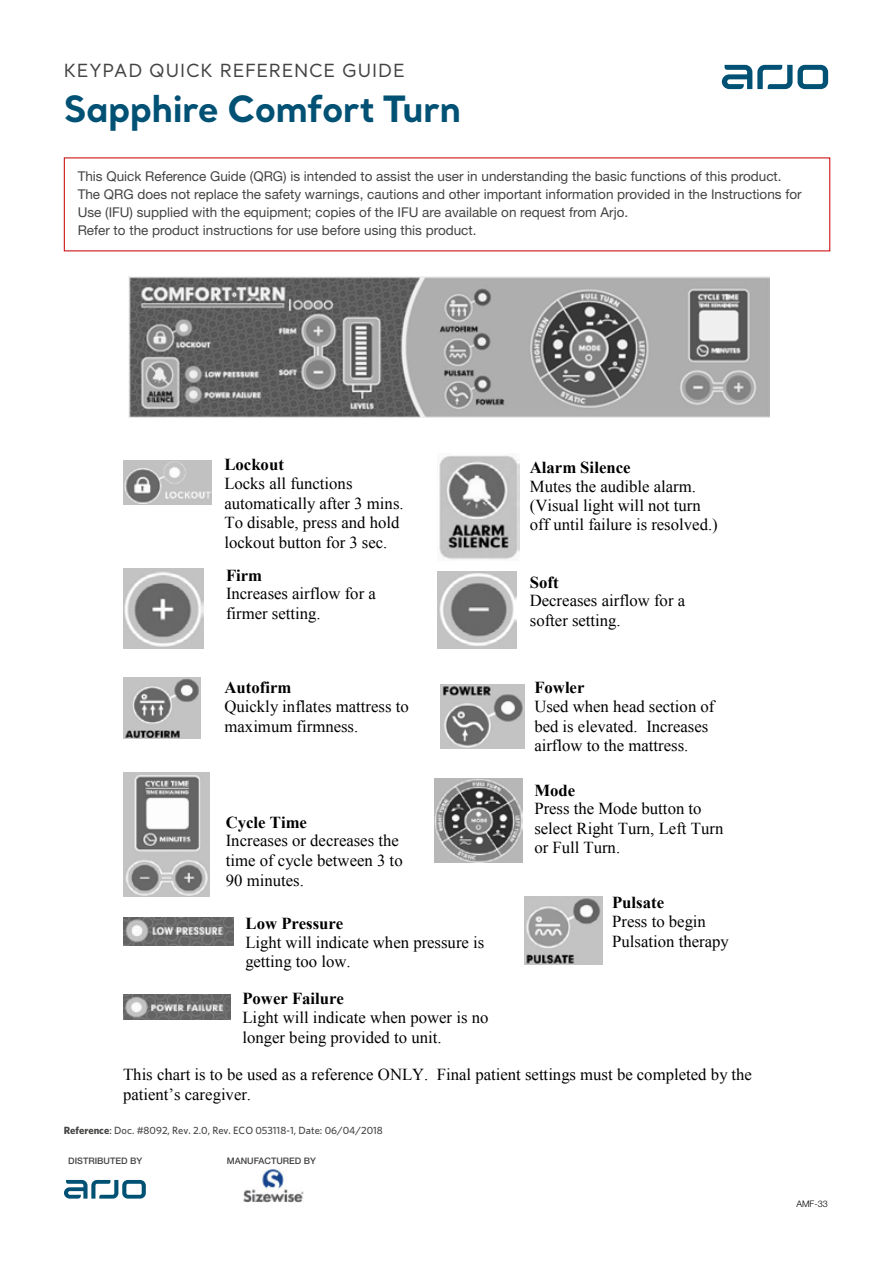
<style>
.page{position:relative;width:893px;height:1263px;background:#fff}
.page>*{position:absolute;margin:0;border:0;box-sizing:border-box;transform-origin:0 0}
.t1{font:700 36px "Santral";letter-spacing:-.015em;color:#015174}
.t2{font:18px "Santral";letter-spacing:.04em;color:#434342}
.t3{font:16.8px "Times New Roman";color:#000}
.t4{font:700 16.8px "Times New Roman";color:#000}
.t5{font:16.65px/19.5px "Times New Roman";color:#000}
.t6{font:700 16.65px "Times New Roman";color:#000}
.t7{font:13.5px/18px "Helvetica Neue LT Std";color:#434342}
.t8{font:500 10.5px "Whitney HTF";color:#434342}
.t9{font:500 9px "Helvetica Neue LT Std";color:#434342}
.t10{font:300 9px "Helvetica Neue LT Std";color:#000}
.s1{font-weight:700}
</style>
<div class="page">
<img style="left:128px;top:276px;width:641px;height:142px">
<img style="left:123px;top:773px;width:87px;height:123px">
<img style="left:440px;top:685px;width:84px;height:64px">
<img style="left:123px;top:678px;width:78px;height:61px">
<img style="left:439px;top:453px;width:81px;height:107px">
<img style="left:123px;top:461px;width:88px;height:44px">
<img style="left:437px;top:571px;width:80px;height:77px">
<img style="left:123px;top:569px;width:81px;height:79px">
<img style="left:123px;top:918px;width:111px;height:28px">
<img style="left:123px;top:994px;width:108px;height:26px">
<img style="left:434px;top:778px;width:89px;height:84px">
<img style="left:524px;top:896px;width:78px;height:68px">
<svg style="left:722px;top:65px;width:106px;height:24px"></svg>
<img style="left:243px;top:1168px;width:60px;height:34px">
<svg style="left:64px;top:1180px;width:82px;height:18px"></svg>
<p class="t2" style="left:64px;top:59px;width:343px">KEYPAD QUICK REFERENCE GUIDE</p>
<h1 class="t1" style="left:64px;top:84px;width:399px">Sapphire Comfort Turn</h1>
<p class="t7" style="left:78px;top:167px;width:725px">This Quick Reference Guide (QRG) is intended to assist the user in understanding the basic functions of this product.<br>The QRG does not replace the safety warnings, cautions and other important information provided in the Instructions for Use (IFU) supplied with the equipment; copies of the IFU are available on request from Arjo.<br>Refer to the product instructions for use before using this product.</p>
<p class="t6" style="left:224px;top:453px;width:61px">Lockout</p>
<p class="t5" style="left:224px;top:474px;width:181px">Locks all functions automatically after 3 mins.<br>To disable, press and hold lockout button for 3 sec.</p>
<p class="t6" style="left:226px;top:563px;width:38px">Firm</p>
<p class="t5" style="left:226px;top:584px;width:151px;line-height:20px">Increases airflow for a firmer setting.</p>
<p class="t6" style="left:225px;top:676px;width:68px">Autofirm</p>
<p class="t3" style="left:224px;top:695px;width:186px">Quickly inflates mattress to</p>
<p class="t5" style="left:224px;top:716px;width:135px">maximum firmness.</p>
<p class="t6" style="left:226px;top:810px;width:83px">Cycle Time</p>
<p class="t5" style="left:226px;top:831px;width:178px">Increases or decreases the time of cycle between 3 to<br>90 minutes.</p>
<p class="t6" style="left:245px;top:912px;width:99px">Low Pressure</p>
<p class="t3" style="left:245px;top:931px;width:240px">Light will indicate when pressure is</p>
<p class="t5" style="left:245px;top:951px;width:107px">getting too low.</p>
<p class="t6" style="left:242px;top:987px;width:103px">Power Failure</p>
<p class="t5" style="left:242px;top:1007px;width:247px;line-height:20px">Light will indicate when power is no longer being provided to unit.</p>
<p class="t4" style="left:530px;top:455px;width:102px">Alarm Silence</p>
<p class="t5" style="left:530px;top:476px;width:189px">Mutes the audible alarm. (Visual light will not turn off until failure is resolved.)</p>
<p class="t6" style="left:530px;top:570px;width:30px">Soft</p>
<p class="t5" style="left:530px;top:591px;width:157px">Decreases airflow for a softer setting.</p>
<p class="t6" style="left:534px;top:676px;width:52px">Fowler</p>
<p class="t3" style="left:534px;top:695px;width:182px">Used when head section of</p>
<p class="t5" style="left:534px;top:716px;width:176px;line-height:20px">bed is elevated. Increases airflow to the mattress.</p>
<p class="t6" style="left:534px;top:778px;width:42px">Mode</p>
<p class="t5" style="left:534px;top:799px;width:190px">Press the Mode button to select Right Turn, Left Turn or Full Turn.</p>
<p class="t6" style="left:612px;top:891px;width:53px">Pulsate</p>
<p class="t5" style="left:612px;top:911px;width:118px;line-height:20px">Press to begin<br>Pulsation therapy</p>
<p class="t5" style="left:123px;top:1065px;width:630px">This chart is to be used as a reference ONLY. Final patient settings must be completed by the patient’s caregiver.</p>
<p class="t8" style="left:64px;top:1124px;width:321px"><span class="s1">Reference</span>: Doc. #8092, Rev. 2.0, Rev. ECO 053118-1, Date: 06/04/2018</p>
<p class="t9" style="left:68px;top:1155px;width:76px">DISTRIBUTED BY</p>
<p class="t9" style="left:227px;top:1155px;width:91px">MANUFACTURED BY</p>
<p class="t10" style="left:796px;top:1198px;width:33px">AMF-33</p>
</div>
